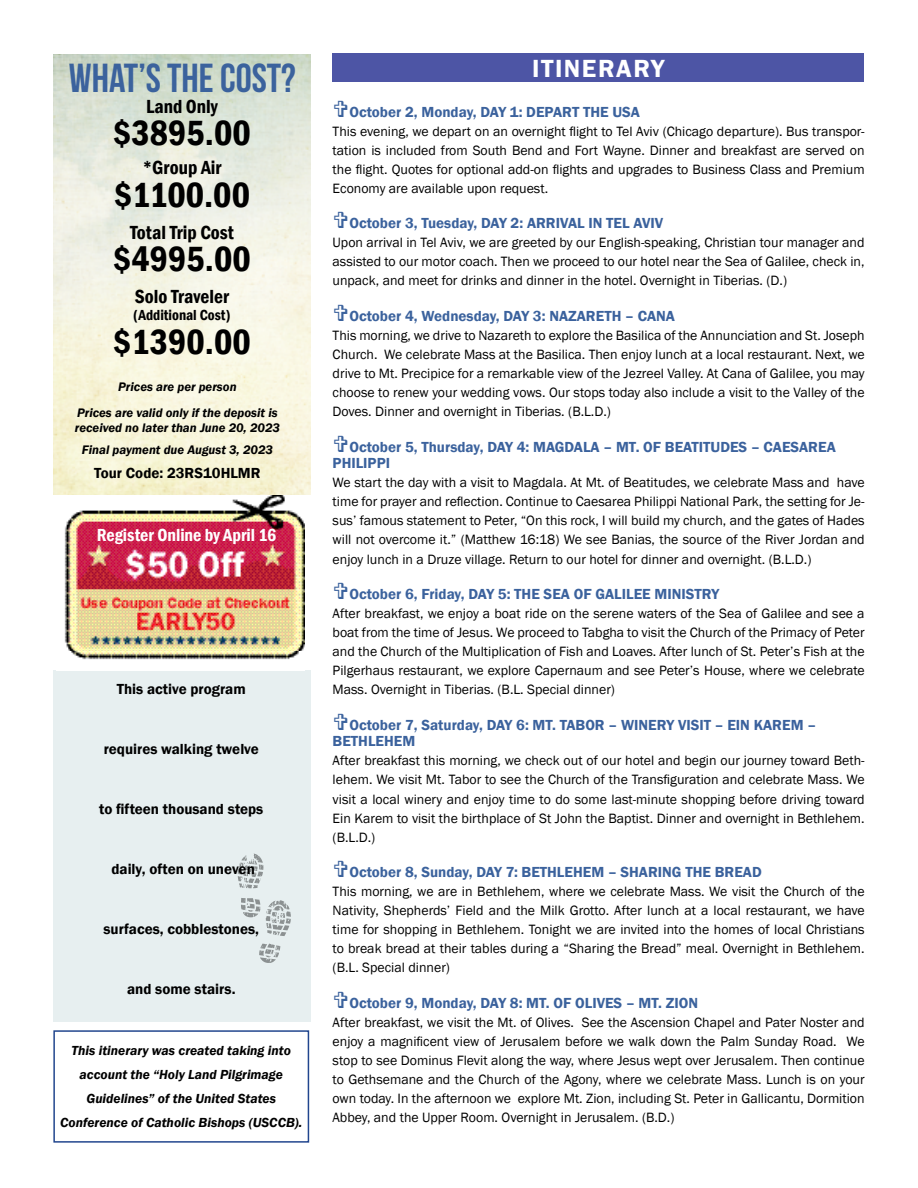
<style>
.page{position:relative;width:918px;height:1188px;background:#fff}
.page>*{position:absolute;margin:0;border:0;box-sizing:border-box;transform-origin:0 0}
.t1{font:40.5px "Bebas Neue";color:#3b629d}
.t2{font:600 condensed 36px "Franklin Gothic";color:#000}
.t3{font:600 25.5px "Franklin Gothic";letter-spacing:.06em;color:#fff}
.t4{font:600 condensed 19.5px "Franklin Gothic";color:#000}
.t5{font:600 condensed 18px "Franklin Gothic";color:#fff}
.t6{font:600 15px/16.5px "Franklin Gothic";color:#3b629d}
.t7{font:600 15px "Franklin Gothic";color:#000}
.t8{font:600 condensed 15px "Franklin Gothic";color:#000}
.t9{font:13.8px/19px "Franklin Gothic";color:#000;text-align:justify}
.t10{font:italic 600 13.5px/24px "Franklin Gothic";color:#000;text-align:center}
.t11{font:italic 600 12.75px/25.8px "Franklin Gothic";color:#000;text-align:center}
</style>
<div class="page">
<div style="left:333px;top:53px;width:531px;height:29px;background:#4d55a5"></div>
<img style="left:53px;top:54px;width:258px;height:440px">
<div style="left:53px;top:1030px;width:256px;height:113px;border:2px solid #21468e"></div>
<div style="left:53px;top:670px;width:258px;height:352px;background:#e7eff0"></div>
<svg style="left:259px;top:944px;width:22px;height:19px"></svg>
<svg style="left:238px;top:854px;width:25px;height:35px"></svg>
<svg style="left:241px;top:898px;width:50px;height:38px"></svg>
<img style="left:64px;top:495px;width:240px;height:165px">
<h1 class="t1" style="left:69px;top:55px;width:228px">WHAT’S THE COST?</h1>
<h3 class="t4" style="left:146px;top:93px;width:73px">Land Only</h3>
<h2 class="t2" style="left:113px;top:109px;width:139px">$3895.00</h2>
<h3 class="t4" style="left:142px;top:155px;width:81px">*Group Air</h3>
<h2 class="t2" style="left:114px;top:171px;width:138px">$1100.00</h2>
<h3 class="t4" style="left:130px;top:219px;width:105px">Total Trip Cost</h3>
<h2 class="t2" style="left:113px;top:235px;width:139px">$4995.00</h2>
<h3 class="t4" style="left:135px;top:284px;width:96px">Solo Traveler</h3>
<p class="t8" style="left:133px;top:305px;width:99px">(Additional Cost)</p>
<h2 class="t2" style="left:113px;top:318px;width:139px">$1390.00</h2>
<p class="t11" style="left:77px;top:374px;width:202px">Prices are per person<br>Prices are valid only if the deposit is</p>
<p class="t11" style="left:75px;top:416px;width:206px;line-height:22.5px">received no later than June 20, 2023<br>Final payment due August 3, 2023</p>
<p class="t7" style="left:94px;top:463px;width:168px">Tour Code: 23RS10HLMR</p>
<h3 class="t5" style="left:97px;top:523px;width:181px">Register Online by April 16</h3>
<p class="t7" style="left:117px;top:680px;width:131px">This active program</p>
<p class="t7" style="left:104px;top:740px;width:157px">requires walking twelve</p>
<p class="t7" style="left:99px;top:800px;width:166px">to fifteen thousand steps</p>
<p class="t7" style="left:111px;top:860px;width:145px">daily, often on uneven</p>
<p class="t7" style="left:104px;top:920px;width:157px">surfaces, cobblestones,</p>
<p class="t7" style="left:127px;top:980px;width:110px">and some stairs.</p>
<p class="t10" style="left:60px;top:1039px;width:244px">This itinerary was created taking into account the “Holy Land Pilgrimage Guidelines” of the United States Conference of Catholic Bishops (USCCB).</p>
<h3 class="t3" style="left:532px;top:52px;width:134px">ITINERARY</h3>
<p class="t6" style="left:349px;top:103px;width:292px">October 2, Monday, DAY 1: DEPART THE USA</p>
<p class="t9" style="left:333px;top:122px;width:534px">This evening, we depart on an overnight flight to Tel Aviv (Chicago departure). Bus transpor&shy;tation is included from South Bend and Fort Wayne. Dinner and breakfast are served on the flight. Quotes for optional add-on flights and upgrades to Business Class and Premium Economy are available upon request.</p>
<p class="t6" style="left:349px;top:215px;width:315px">October 3, Tuesday, DAY 2: ARRIVAL IN TEL AVIV</p>
<p class="t9" style="left:333px;top:234px;width:534px">Upon arrival in Tel Aviv, we are greeted by our English-speaking, Christian tour manager and assisted to our motor coach. Then we proceed to our hotel near the Sea of Galilee, check in, unpack, and meet for drinks and dinner in the hotel. Overnight in Tiberias. (D.)</p>
<p class="t6" style="left:349px;top:308px;width:327px">October 4, Wednesday, DAY 3: NAZARETH – CANA</p>
<p class="t9" style="left:333px;top:326px;width:534px">This morning, we drive to Nazareth to explore the Basilica of the Annunciation and St. Joseph Church. We celebrate Mass at the Basilica. Then enjoy lunch at a local restaurant. Next, we drive to Mt. Precipice for a remarkable view of the Jezreel Valley. At Cana of Galilee, you may choose to renew your wedding vows. Our stops today also include a visit to the Valley of the Doves. Dinner and overnight in Tiberias. (B.L.D.)</p>
<p class="t6" style="left:333px;top:439px;width:505px;text-indent:17px">October 5, Thursday, DAY 4: MAGDALA – MT. OF BEATITUDES – CAESAREA<br>PHILIPPI</p>
<p class="t9" style="left:333px;top:474px;width:534px">We start the day with a visit to Magdala. At Mt. of Beatitudes, we celebrate Mass and have time for prayer and reflection. Continue to Caesarea Philippi National Park, the setting for Je&shy;sus’ famous statement to Peter, “On this rock, I will build my church, and the gates of Hades will not overcome it.” (Matthew 16:18) We see Banias, the source of the River Jordan and enjoy lunch in a Druze village. Return to our hotel for dinner and overnight. (B.L.D.)</p>
<p class="t6" style="left:349px;top:586px;width:371px">October 6, Friday, DAY 5: THE SEA OF GALILEE MINISTRY</p>
<p class="t9" style="left:333px;top:604px;width:534px">After breakfast, we enjoy a boat ride on the serene waters of the Sea of Galilee and see a boat from the time of Jesus. We proceed to Tabgha to visit the Church of the Primacy of Peter and the Church of the Multiplication of Fish and Loaves. After lunch of St. Peter’s Fish at the Pilgerhaus restaurant, we explore Capernaum and see Peter’s House, where we celebrate Mass. Overnight in Tiberias. (B.L. Special dinner)</p>
<p class="t6" style="left:333px;top:717px;width:485px;text-indent:17px">October 7, Saturday, DAY 6: MT. TABOR – WINERY VISIT – EIN KAREM –<br>BETHLEHEM</p>
<p class="t9" style="left:333px;top:752px;width:534px">After breakfast this morning, we check out of our hotel and begin our journey toward Beth&shy;lehem. We visit Mt. Tabor to see the Church of the Transfiguration and celebrate Mass. We visit a local winery and enjoy time to do some last-minute shopping before driving toward Ein Karem to visit the birthplace of St John the Baptist. Dinner and overnight in Bethlehem. (B.L.D.)</p>
<p class="t6" style="left:349px;top:864px;width:414px">October 8, Sunday, DAY 7: BETHLEHEM – SHARING THE BREAD</p>
<p class="t9" style="left:333px;top:882px;width:534px">This morning, we are in Bethlehem, where we celebrate Mass. We visit the Church of the Nativity, Shepherds’ Field and the Milk Grotto. After lunch at a local restaurant, we have time for shopping in Bethlehem. Tonight we are invited into the homes of local Christians to break bread at their tables during a “Sharing the Bread” meal. Overnight in Bethlehem. (B.L. Special dinner)</p>
<p class="t6" style="left:349px;top:995px;width:350px">October 9, Monday, DAY 8: MT. OF OLIVES – MT. ZION</p>
<p class="t9" style="left:333px;top:1013px;width:534px">After breakfast, we visit the Mt. of Olives. See the Ascension Chapel and Pater Noster and enjoy a magnificent view of Jerusalem before we walk down the Palm Sunday Road. We stop to see Dominus Flevit along the way, where Jesus wept over Jerusalem. Then continue to Gethsemane and the Church of the Agony, where we celebrate Mass. Lunch is on your own today. In the afternoon we explore Mt. Zion, including St. Peter in Gallicantu, Dormition Abbey, and the Upper Room. Overnight in Jerusalem. (B.D.)</p>
</div>
